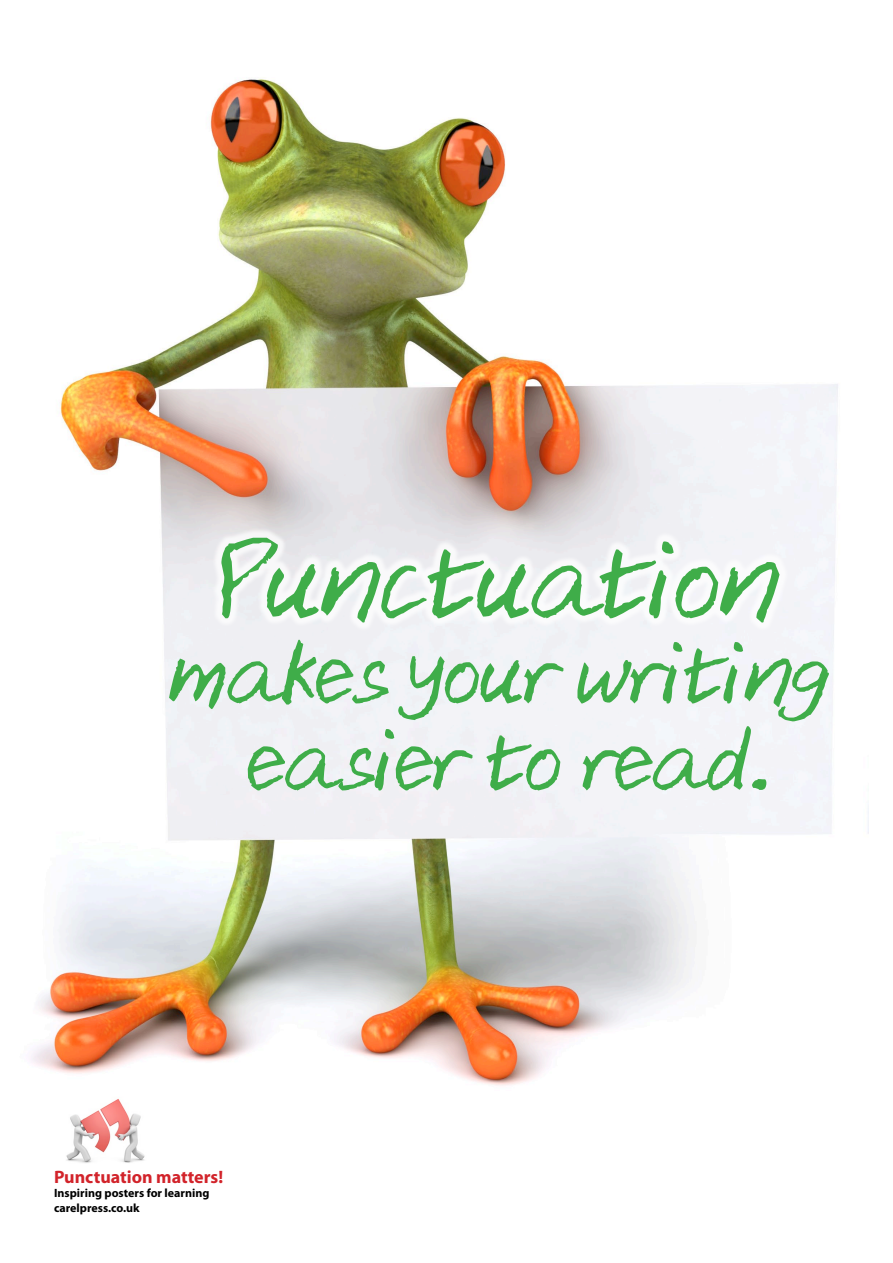
<style>
.page{position:relative;width:893px;height:1263px;background:#fff}
.page>*{position:absolute;margin:0;border:0;box-sizing:border-box;transform-origin:0 0}
.t1{font:105px "Aji Hand";color:#3fad49}
.t2{font:84px "Aji Hand";color:#3fad49}
.t3{font:700 18px "Myriad Pro";color:#d2232a}
.t4{font:700 12px "Myriad Pro";color:#000}
</style>
<div class="page">
<img style="left:30px;top:79px;width:808px;height:1007px">
<div style="left:212px;top:528px;width:577px;height:104px;background:#fff;opacity:.75"></div>
<img style="left:66px;top:1099px;width:79px;height:64px">
<p class="t1" style="left:221px;top:530px;width:560px">Punctuation</p>
<p class="t2" style="left:169px;top:633px;width:662px">makes your writing</p>
<p class="t2" style="left:248px;top:720px;width:526px">easier to read.</p>
<p class="t3" style="left:54px;top:1165px;width:171px">Punctuation matters!</p>
<p class="t4" style="left:54px;top:1185px;width:157px">Inspiring posters for learning</p>
<p class="t4" style="left:54px;top:1200px;width:87px">carelpress.co.uk</p>
</div>
